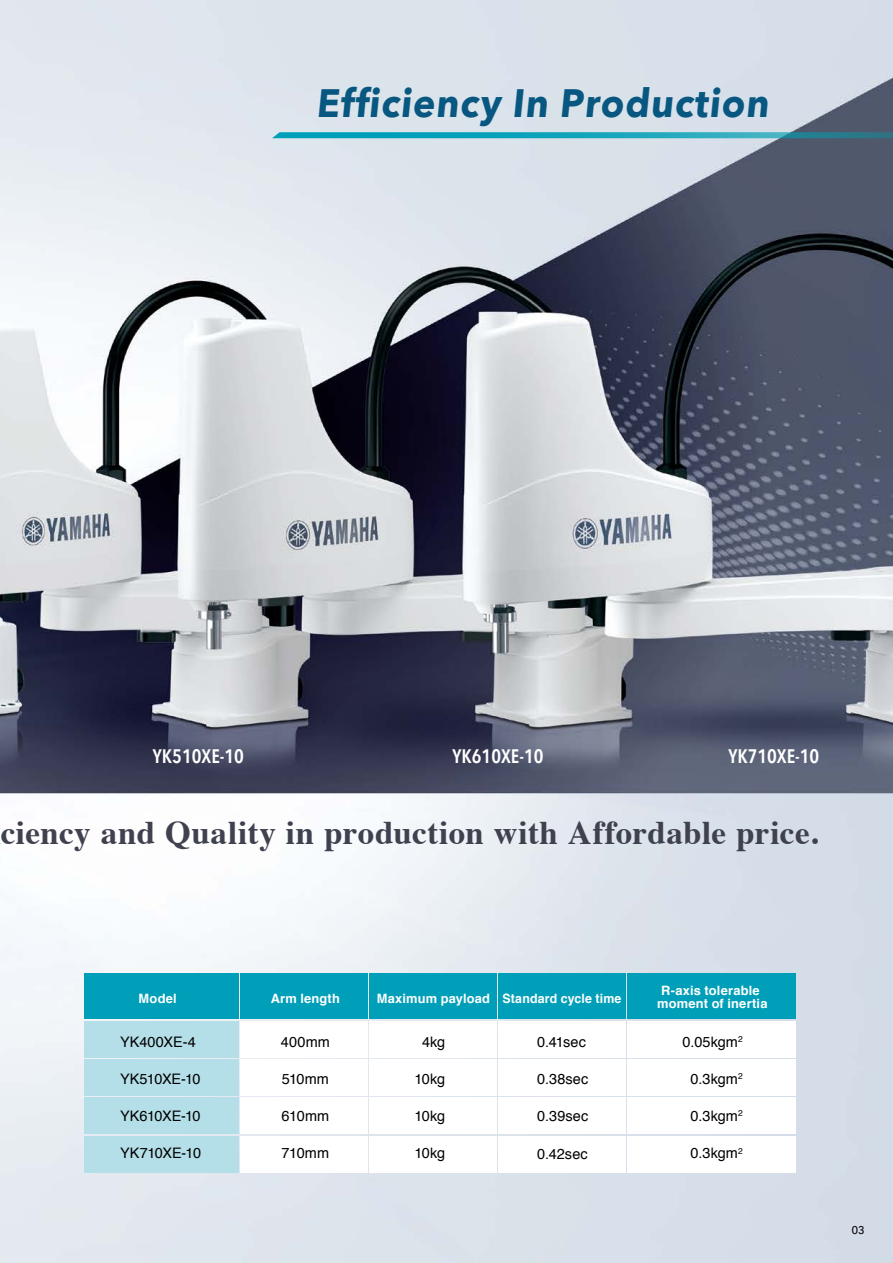
<style>
.page{position:relative;width:893px;height:1263px;background:#fff}
.page>*{position:absolute;margin:0;border:0;box-sizing:border-box;transform-origin:0 0}
.t1{font:700 39.6px "Avenir Next";color:#075781;scale:.95 1}
.t2{font:700 33px "Times";letter-spacing:.015em;color:#3f414f}
.t3{font:600 19.5px "Avenir Next Condensed";color:#fff}
.t4{font:14.4px "Helvetica";letter-spacing:.005em;color:#000}
.t5{font:14.4px "Helvetica";letter-spacing:-.025em;color:#000}
.t6{font:700 12.9px/13.6px "Helvetica";letter-spacing:.015em;color:#fff;text-align:center}
.t7{font:500 11.25px "Avenir";color:#000}
</style>
<div class="page">
<img style="left:0;top:0;width:893px;height:1263px">
<div style="left:84px;top:974px;width:154px;height:45px;background:#009fb9"></div>
<div style="left:240px;top:974px;width:128px;height:45px;background:#009fb9"></div>
<div style="left:369px;top:974px;width:128px;height:45px;background:#009fb9"></div>
<div style="left:499px;top:974px;width:127px;height:45px;background:#009fb9"></div>
<div style="left:628px;top:974px;width:168px;height:45px;background:#009fb9"></div>
<div style="left:84px;top:1021px;width:154px;height:36px;background:#b4dfe8"></div>
<div style="left:240px;top:1021px;width:128px;height:36px;background:#fff"></div>
<div style="left:84px;top:1059px;width:154px;height:37px;background:#b4dfe8"></div>
<div style="left:240px;top:1059px;width:128px;height:37px;background:#fff"></div>
<div style="left:369px;top:1021px;width:128px;height:36px;background:#fff"></div>
<div style="left:499px;top:1021px;width:127px;height:36px;background:#fff"></div>
<div style="left:369px;top:1059px;width:128px;height:37px;background:#fff"></div>
<div style="left:499px;top:1059px;width:127px;height:37px;background:#fff"></div>
<div style="left:628px;top:1021px;width:168px;height:36px;background:#fff"></div>
<div style="left:628px;top:1059px;width:168px;height:37px;background:#fff"></div>
<div style="left:84px;top:1098px;width:154px;height:36px;background:#b4dfe8"></div>
<div style="left:240px;top:1098px;width:128px;height:36px;background:#fff"></div>
<div style="left:369px;top:1098px;width:128px;height:36px;background:#fff"></div>
<div style="left:499px;top:1098px;width:127px;height:36px;background:#fff"></div>
<div style="left:628px;top:1098px;width:168px;height:36px;background:#fff"></div>
<div style="left:84px;top:1136px;width:154px;height:36px;background:#b4dfe8"></div>
<div style="left:240px;top:1136px;width:128px;height:36px;background:#fff"></div>
<div style="left:369px;top:1136px;width:128px;height:36px;background:#fff"></div>
<div style="left:499px;top:1136px;width:127px;height:36px;background:#fff"></div>
<div style="left:628px;top:1136px;width:168px;height:36px;background:#fff"></div>
<svg style="left:272px;top:132px;width:621px;height:6px;background:#1e9fb4"></svg>
<h1 class="t1" style="left:316px;top:69px;width:485px">Efficiency In Production</h1>
<h3 class="t3" style="left:153px;top:739px;width:93px">YK510XE-10</h3>
<h3 class="t3" style="left:452px;top:739px;width:93px">YK610XE-10</h3>
<h3 class="t3" style="left:728px;top:739px;width:93px">YK710XE-10</h3>
<h2 class="t2" style="left:1px;top:801px;width:819px">ciency and Quality in production with Affordable price.</h2>
<p class="t6" style="left:139px;top:992px;width:40px">Model</p>
<p class="t6" style="left:271px;top:992px;width:71px">Arm length</p>
<p class="t6" style="left:377px;top:992px;width:246px">Maximum payload Standard cycle time</p>
<p class="t6" style="left:657px;top:983px;width:112px">R-axis tolerable moment of inertia</p>
<p class="t4" style="left:120px;top:1030px;width:77px">YK400XE-4</p>
<p class="t5" style="left:120px;top:1068px;width:82px">YK510XE-10</p>
<p class="t5" style="left:120px;top:1105px;width:82px">YK610XE-10</p>
<p class="t5" style="left:120px;top:1142px;width:82px">YK710XE-10</p>
<p class="t4" style="left:682px;top:1030px;width:62px">0.05kgm<sup>2</sup></p>
<p class="t4" style="left:690px;top:1068px;width:54px">0.3kgm<sup>2</sup></p>
<p class="t4" style="left:690px;top:1105px;width:54px">0.3kgm<sup>2</sup></p>
<p class="t4" style="left:690px;top:1142px;width:54px">0.3kgm<sup>2</sup></p>
<p class="t4" style="left:422px;top:1030px;width:25px">4kg</p>
<p class="t4" style="left:414px;top:1068px;width:32px">10kg</p>
<p class="t4" style="left:414px;top:1105px;width:32px">10kg</p>
<p class="t4" style="left:414px;top:1142px;width:32px">10kg</p>
<p class="t4" style="left:281px;top:1030px;width:51px">400mm</p>
<p class="t4" style="left:282px;top:1068px;width:49px">510mm</p>
<p class="t4" style="left:282px;top:1105px;width:49px">610mm</p>
<p class="t4" style="left:282px;top:1142px;width:49px">710mm</p>
<p class="t4" style="left:537px;top:1030px;width:50px">0.41sec</p>
<p class="t4" style="left:537px;top:1068px;width:53px">0.38sec</p>
<p class="t4" style="left:537px;top:1105px;width:53px">0.39sec</p>
<p class="t4" style="left:537px;top:1142px;width:52px">0.42sec</p>
<p class="t7" style="left:852px;top:1221px;width:14px">03</p>
</div>
